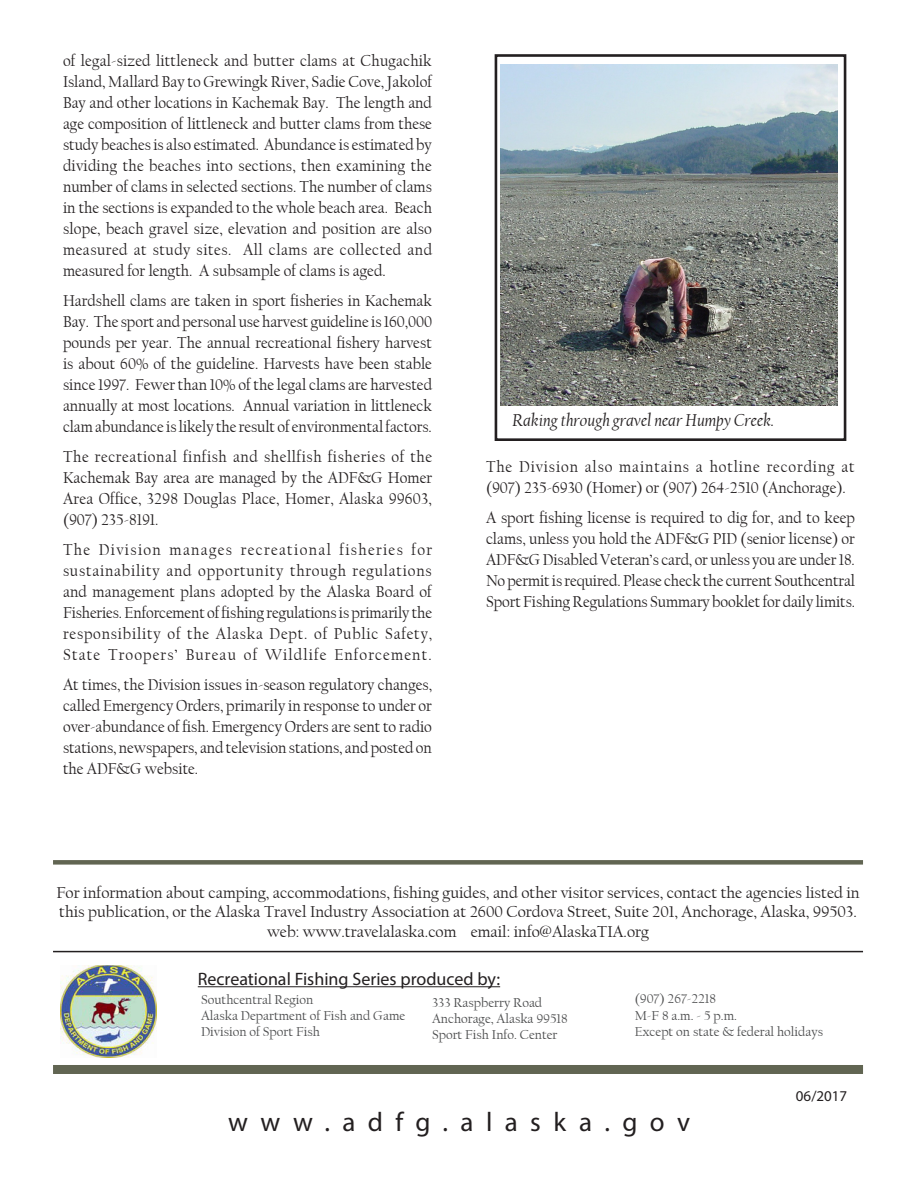
<style>
.page{position:relative;width:918px;height:1188px;background:#fff}
.page>*{position:absolute;margin:0;border:0;box-sizing:border-box;transform-origin:0 0}
.t1{font:27px "Myriad Pro";letter-spacing:.46em;color:#231f20}
.t2{font:18px "Myriad Pro";color:#231f20}
.t3{font:italic 18px "Californian FB";color:#231f20}
.Subhead_1{font:16.5px/21px "Californian FB";color:#231f20;text-align:justify;scale:.95 1}
.Subhead_1-2{font:16.5px/19.8px "Californian FB";color:#231f20}
.Subhead_1-3{font:16.5px/21px "Californian FB";letter-spacing:.055em;color:#231f20;scale:.95 1}
.t4{font:15px "Myriad Pro";color:#231f20}
.t5{font:13.5px "Californian FB";color:#4b4c4d}
</style>
<div class="page">
<hr style="left:53px;top:951px;width:810px;height:1px;background:#231f20">
<img style="left:61px;top:966px;width:96px;height:91px">
<div style="left:53px;top:1065px;width:810px;height:9px;background:#616552"></div>
<hr style="left:198px;top:986px;width:302px;height:1px;background:#231f20">
<div style="left:53px;top:860px;width:810px;height:5px;background:#616552"></div>
<img style="left:501px;top:65px;width:337px;height:341px">
<div style="left:495px;top:54px;width:351px;height:387px;border:3px solid #231f20"></div>
<p class="Subhead_1" style="left:63px;top:51px;width:390px">of legal-sized littleneck and butter clams at Chugachik Island, Mallard Bay to Grewingk River, Sadie Cove, Jakolof Bay and other locations in Kachemak Bay. The length and age composition of littleneck and butter clams from these study beaches is also estimated. Abundance is estimated by dividing the beaches into sections, then examining the number of clams in selected sections. The number of clams in the sections is expanded to the whole beach area. Beach slope, beach gravel size, elevation and position are also measured at study sites. All clams are collected and measured for length. A subsample of clams is aged.</p>
<p class="Subhead_1" style="left:63px;top:291px;width:390px">Hardshell clams are taken in sport fisheries in Kachemak Bay. The sport and personal use harvest guideline is 160,000 pounds per year. The annual recreational fishery harvest is about 60% of the guideline. Harvests have been stable since 1997. Fewer than 10% of the legal clams are harvested annually at most locations. Annual variation in littleneck clam abundance is likely the result of environmental factors.</p>
<p class="Subhead_1" style="left:63px;top:447px;width:390px">The recreational finfish and shellfish fisheries of the Kachemak Bay area are managed by the ADF&amp;G Homer Area Office, 3298 Douglas Place, Homer, Alaska 99603, (907) 235-8191.</p>
<p class="Subhead_1" style="left:63px;top:540px;width:390px">The Division manages recreational fisheries for sustainability and opportunity through regulations and management plans adopted by the Alaska Board of Fisheries. Enforcement of fishing regulations is primarily the responsibility of the Alaska Dept. of Public Safety, State Troopers’ Bureau of Wildlife Enforcement.</p>
<p class="Subhead_1" style="left:63px;top:675px;width:390px">At times, the Division issues in-season regulatory changes, called Emergency Orders, primarily in response to under or over-abundance of fish. Emergency Orders are sent to radio stations, newspapers, and television stations, and posted on the ADF&amp;G website.</p>
<p class="t3" style="left:513px;top:410px;width:263px">Raking through gravel near Humpy Creek.</p>
<p class="Subhead_1-3" style="left:486px;top:457px;width:390px">The Division also maintains a hotline recording at (907) 235-6930 (Homer) or (907) 264-2510 (Anchorage).</p>
<p class="Subhead_1" style="left:486px;top:508px;width:390px">A sport fishing license is required to dig for, and to keep clams, unless you hold the ADF&amp;G PID (senior license) or ADF&amp;G Disabled Veteran’s card, or unless you are under 18.<br>No permit is required. Please check the current Southcentral Sport Fishing Regulations Summary booklet for daily limits.</p>
<p class="Subhead_1-2" style="left:56px;top:882px;width:805px">For information about camping, accommodations, fishing guides, and other visitor services, contact the agencies listed in this publication, or the Alaska Travel Industry Association at 2600 Cordova Street, Suite 201, Anchorage, Alaska, 99503.</p>
<p class="Subhead_1-2" style="left:267px;top:922px;width:383px">web: www.travelalaska.com email: info@AlaskaTIA.org</p>
<p class="t2" style="left:198px;top:968px;width:304px">Recreational Fishing Series produced by:</p>
<p class="t5" style="left:201px;top:992px;width:114px">Southcentral Region</p>
<p class="t5" style="left:201px;top:1008px;width:206px">Alaska Department of Fish and Game</p>
<p class="t5" style="left:201px;top:1024px;width:120px">Division of Sport Fish</p>
<p class="t5" style="left:432px;top:995px;width:112px">333 Raspberry Road</p>
<p class="t5" style="left:432px;top:1011px;width:137px">Anchorage, Alaska 99518</p>
<p class="t5" style="left:432px;top:1027px;width:127px">Sport Fish Info. Center</p>
<p class="t5" style="left:635px;top:992px;width:83px">(907) 267-2218</p>
<p class="t5" style="left:635px;top:1008px;width:104px">M-F 8 a.m. - 5 p.m.</p>
<p class="t5" style="left:635px;top:1024px;width:190px">Except on state &amp; federal holidays</p>
<p class="t4" style="left:796px;top:1087px;width:53px">06/2017</p>
<p class="t1" style="left:228px;top:1105px;width:463px">www.adfg.alaska.gov</p>
</div>
